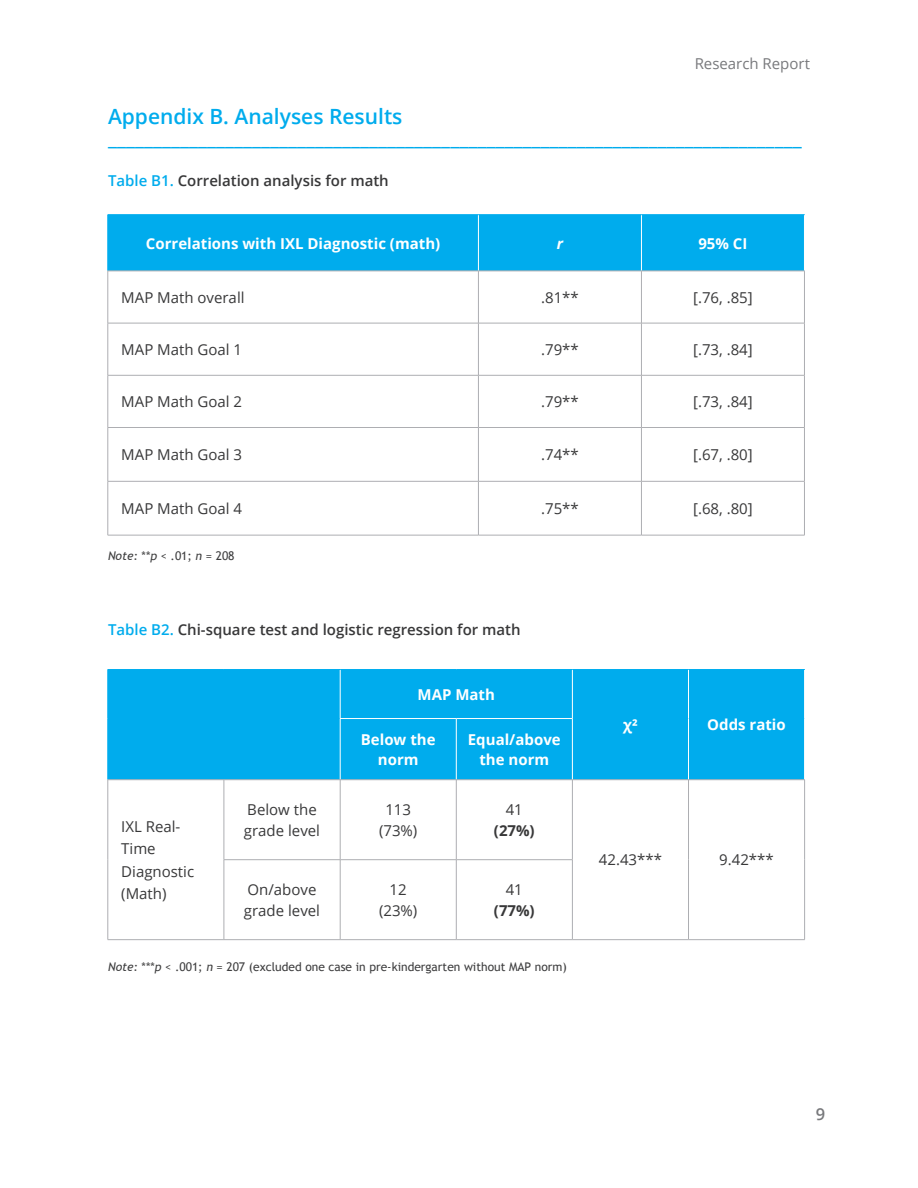
<style>
.page{position:relative;width:918px;height:1188px;background:#fff}
.page>*{position:absolute;margin:0;border:0;box-sizing:border-box;transform-origin:0 0}
.t1{font:600 21px/21px "Open Sans";color:#00aced}
.t2{font:600 16.5px "Open Sans";color:#78797c}
.t3{font:15px/21px "Open Sans";color:#383839}
.t4{font:700 15px/19.5px "Open Sans";color:#fff;text-align:center}
.t5{font:600 15px "Open Sans";color:#383839}
.t6{font:15px "Open Sans";color:#78797c}
.t7{font:700 15px "Open Sans";color:#383839}
.t8{font:italic 700 15px "Open Sans";color:#fff}
.t9{font:12px "Trebuchet MS";color:#3e3e3f}
.s1{color:#00aced}
.s2{font-style:italic}
</style>
<div class="page">
<div style="left:109px;top:215px;width:695px;height:56px;background:#00aced"></div>
<hr style="left:478px;top:215px;width:1px;height:56px;background:#fff">
<hr style="left:641px;top:215px;width:1px;height:56px;background:#fff">
<hr style="left:478px;top:271px;width:1px;height:52px;background:#adaeb2">
<hr style="left:478px;top:323px;width:1px;height:52px;background:#adaeb2">
<hr style="left:478px;top:375px;width:1px;height:52px;background:#adaeb2">
<hr style="left:478px;top:428px;width:1px;height:53px;background:#adaeb2">
<hr style="left:478px;top:482px;width:1px;height:53px;background:#adaeb2">
<hr style="left:108px;top:481px;width:370px;height:1px;background:#adaeb2">
<hr style="left:478px;top:481px;width:163px;height:1px;background:#adaeb2">
<hr style="left:641px;top:481px;width:164px;height:1px;background:#adaeb2">
<hr style="left:108px;top:535px;width:370px;height:1px;background:#adaeb2">
<hr style="left:478px;top:535px;width:163px;height:1px;background:#adaeb2">
<hr style="left:641px;top:535px;width:164px;height:1px;background:#adaeb2">
<hr style="left:641px;top:271px;width:1px;height:52px;background:#adaeb2">
<hr style="left:641px;top:323px;width:1px;height:52px;background:#adaeb2">
<hr style="left:641px;top:375px;width:1px;height:52px;background:#adaeb2">
<hr style="left:641px;top:428px;width:1px;height:53px;background:#adaeb2">
<hr style="left:641px;top:482px;width:1px;height:53px;background:#adaeb2">
<hr style="left:108px;top:214px;width:370px;height:1px;background:#00aeef">
<hr style="left:108px;top:215px;width:1px;height:56px;background:#00aeef">
<hr style="left:478px;top:214px;width:163px;height:1px;background:#00aeef">
<hr style="left:641px;top:214px;width:164px;height:1px;background:#00aeef">
<hr style="left:108px;top:271px;width:1px;height:52px;background:#adaeb2">
<hr style="left:804px;top:271px;width:1px;height:52px;background:#adaeb2">
<hr style="left:108px;top:323px;width:1px;height:52px;background:#adaeb2">
<hr style="left:804px;top:323px;width:1px;height:52px;background:#adaeb2">
<hr style="left:108px;top:375px;width:1px;height:52px;background:#adaeb2">
<hr style="left:804px;top:375px;width:1px;height:52px;background:#adaeb2">
<hr style="left:108px;top:428px;width:1px;height:53px;background:#adaeb2">
<hr style="left:804px;top:428px;width:1px;height:53px;background:#adaeb2">
<hr style="left:108px;top:482px;width:1px;height:53px;background:#adaeb2">
<hr style="left:804px;top:482px;width:1px;height:53px;background:#adaeb2">
<hr style="left:108px;top:271px;width:370px;height:1px;background:#adaeb2">
<hr style="left:478px;top:271px;width:163px;height:1px;background:#adaeb2">
<hr style="left:641px;top:271px;width:164px;height:1px;background:#adaeb2">
<hr style="left:108px;top:323px;width:370px;height:1px;background:#adaeb2">
<hr style="left:478px;top:323px;width:163px;height:1px;background:#adaeb2">
<hr style="left:641px;top:323px;width:164px;height:1px;background:#adaeb2">
<hr style="left:108px;top:375px;width:370px;height:1px;background:#adaeb2">
<hr style="left:478px;top:375px;width:163px;height:1px;background:#adaeb2">
<hr style="left:641px;top:375px;width:164px;height:1px;background:#adaeb2">
<hr style="left:108px;top:427px;width:370px;height:1px;background:#adaeb2">
<hr style="left:478px;top:427px;width:163px;height:1px;background:#adaeb2">
<hr style="left:641px;top:427px;width:164px;height:1px;background:#adaeb2">
<div style="left:109px;top:670px;width:695px;height:109px;background:#00aced"></div>
<hr style="left:340px;top:670px;width:1px;height:48px;background:#fff">
<hr style="left:572px;top:670px;width:1px;height:48px;background:#fff">
<hr style="left:688px;top:670px;width:1px;height:49px;background:#fff">
<hr style="left:340px;top:719px;width:1px;height:61px;background:#fff">
<hr style="left:456px;top:719px;width:1px;height:61px;background:#fff">
<hr style="left:572px;top:719px;width:1px;height:61px;background:#fff">
<hr style="left:688px;top:719px;width:1px;height:61px;background:#fff">
<hr style="left:224px;top:780px;width:1px;height:80px;background:#adaeb2">
<hr style="left:340px;top:780px;width:1px;height:80px;background:#adaeb2">
<hr style="left:456px;top:780px;width:1px;height:80px;background:#adaeb2">
<hr style="left:572px;top:780px;width:1px;height:80px;background:#adaeb2">
<hr style="left:224px;top:860px;width:1px;height:79px;background:#adaeb2">
<hr style="left:340px;top:860px;width:1px;height:79px;background:#adaeb2">
<hr style="left:456px;top:860px;width:1px;height:79px;background:#adaeb2">
<hr style="left:572px;top:860px;width:1px;height:79px;background:#adaeb2">
<hr style="left:108px;top:939px;width:116px;height:1px;background:#adaeb2">
<hr style="left:224px;top:939px;width:116px;height:1px;background:#adaeb2">
<hr style="left:340px;top:939px;width:116px;height:1px;background:#adaeb2">
<hr style="left:456px;top:939px;width:116px;height:1px;background:#adaeb2">
<hr style="left:572px;top:939px;width:117px;height:1px;background:#adaeb2">
<hr style="left:689px;top:939px;width:116px;height:1px;background:#adaeb2">
<hr style="left:688px;top:780px;width:1px;height:80px;background:#adaeb2">
<hr style="left:688px;top:860px;width:1px;height:79px;background:#adaeb2">
<hr style="left:108px;top:669px;width:116px;height:1px;background:#00aeef">
<hr style="left:108px;top:670px;width:1px;height:49px;background:#00aeef">
<hr style="left:224px;top:669px;width:116px;height:1px;background:#00aeef">
<hr style="left:340px;top:669px;width:116px;height:1px;background:#00aeef">
<hr style="left:456px;top:669px;width:116px;height:1px;background:#00aeef">
<hr style="left:572px;top:669px;width:117px;height:1px;background:#00aeef">
<hr style="left:689px;top:669px;width:116px;height:1px;background:#00aeef">
<hr style="left:108px;top:719px;width:1px;height:61px;background:#00aeef">
<hr style="left:108px;top:780px;width:1px;height:80px;background:#adaeb2">
<hr style="left:804px;top:780px;width:1px;height:80px;background:#adaeb2">
<hr style="left:108px;top:860px;width:1px;height:79px;background:#adaeb2">
<hr style="left:804px;top:860px;width:1px;height:79px;background:#adaeb2">
<hr style="left:108px;top:779px;width:116px;height:1px;background:#adaeb2">
<hr style="left:224px;top:779px;width:116px;height:1px;background:#adaeb2">
<hr style="left:340px;top:779px;width:116px;height:1px;background:#adaeb2">
<hr style="left:456px;top:779px;width:116px;height:1px;background:#adaeb2">
<hr style="left:572px;top:779px;width:117px;height:1px;background:#adaeb2">
<hr style="left:689px;top:779px;width:116px;height:1px;background:#adaeb2">
<hr style="left:224px;top:859px;width:116px;height:1px;background:#adaeb2">
<hr style="left:340px;top:859px;width:116px;height:1px;background:#adaeb2">
<hr style="left:456px;top:859px;width:117px;height:1px;background:#adaeb2">
<hr style="left:340px;top:718px;width:116px;height:1px;background:#fff">
<hr style="left:456px;top:718px;width:117px;height:1px;background:#fff">
<p class="t6" style="left:695px;top:53px;width:117px">Research Report</p>
<h1 class="t1" style="left:108px;top:106px;width:695px">Appendix B. Analyses Results _____________________________________________________________________________</h1>
<p class="t5" style="left:108px;top:170px;width:282px"><span class="s1">Table B1.</span> Correlation analysis for math</p>
<p class="t4" style="left:146px;top:233px;width:296px">Correlations with IXL Diagnostic (math)</p>
<p class="t8" style="left:557px;top:232px;width:8px">r</p>
<p class="t4" style="left:698px;top:233px;width:51px">95% CI</p>
<p class="t3" style="left:121px;top:286px;width:125px">MAP Math overall</p>
<p class="t3" style="left:541px;top:286px;width:39px">.81**</p>
<p class="t3" style="left:693px;top:286px;width:61px">[.76, .85]</p>
<p class="t3" style="left:121px;top:339px;width:122px">MAP Math Goal 1</p>
<p class="t3" style="left:541px;top:339px;width:39px">.79**</p>
<p class="t3" style="left:693px;top:339px;width:61px">[.73, .84]</p>
<p class="t3" style="left:121px;top:391px;width:122px">MAP Math Goal 2</p>
<p class="t3" style="left:541px;top:391px;width:39px">.79**</p>
<p class="t3" style="left:693px;top:391px;width:61px">[.73, .84]</p>
<p class="t3" style="left:121px;top:444px;width:122px">MAP Math Goal 3</p>
<p class="t3" style="left:541px;top:444px;width:39px">.74**</p>
<p class="t3" style="left:693px;top:444px;width:61px">[.67, .80]</p>
<p class="t3" style="left:121px;top:498px;width:122px">MAP Math Goal 4</p>
<p class="t3" style="left:541px;top:498px;width:39px">.75**</p>
<p class="t3" style="left:693px;top:498px;width:61px">[.68, .80]</p>
<p class="t9" style="left:108px;top:549px;width:128px"><span class="s2">Note:</span> **<span class="s2">p</span> &lt; .01; <span class="s2">n</span> = 208</p>
<p class="t5" style="left:108px;top:619px;width:414px"><span class="s1">Table B2.</span> Chi-square test and logistic regression for math</p>
<p class="t4" style="left:418px;top:684px;width:79px">MAP Math</p>
<p class="t3" style="left:121px;top:815px;width:74px;line-height:22.5px">IXL Real-<br>Time<br>Diagnostic (Math)</p>
<p class="t4" style="left:361px;top:730px;width:76px">Below the norm</p>
<p class="t4" style="left:468px;top:730px;width:94px">Equal/above the norm</p>
<p class="t3" style="left:244px;top:799px;width:78px">Below the grade level</p>
<p class="t3" style="left:379px;top:799px;width:40px;text-align:center">113 (73%)</p>
<p class="t3" style="left:506px;top:799px;width:19px">41</p>
<p class="t7" style="left:494px;top:820px;width:42px">(27%)</p>
<p class="t3" style="left:244px;top:879px;width:78px">On/above grade level</p>
<p class="t3" style="left:379px;top:879px;width:40px;text-align:center">12 (23%)</p>
<p class="t3" style="left:506px;top:879px;width:19px">41</p>
<p class="t7" style="left:494px;top:900px;width:42px">(77%)</p>
<p class="t9" style="left:108px;top:960px;width:460px"><span class="s2">Note:</span> ***<span class="s2">p</span> &lt; .001; <span class="s2">n</span> = 207 (excluded one case in pre-kindergarten without MAP norm)</p>
<p class="t4" style="left:623px;top:715px;width:16px">χ²</p>
<p class="t4" style="left:707px;top:715px;width:80px">Odds ratio</p>
<p class="t3" style="left:599px;top:849px;width:65px">42.43***</p>
<p class="t3" style="left:719px;top:849px;width:56px">9.42***</p>
<p class="t2" style="left:816px;top:1102px;width:11px">9</p>
</div>
